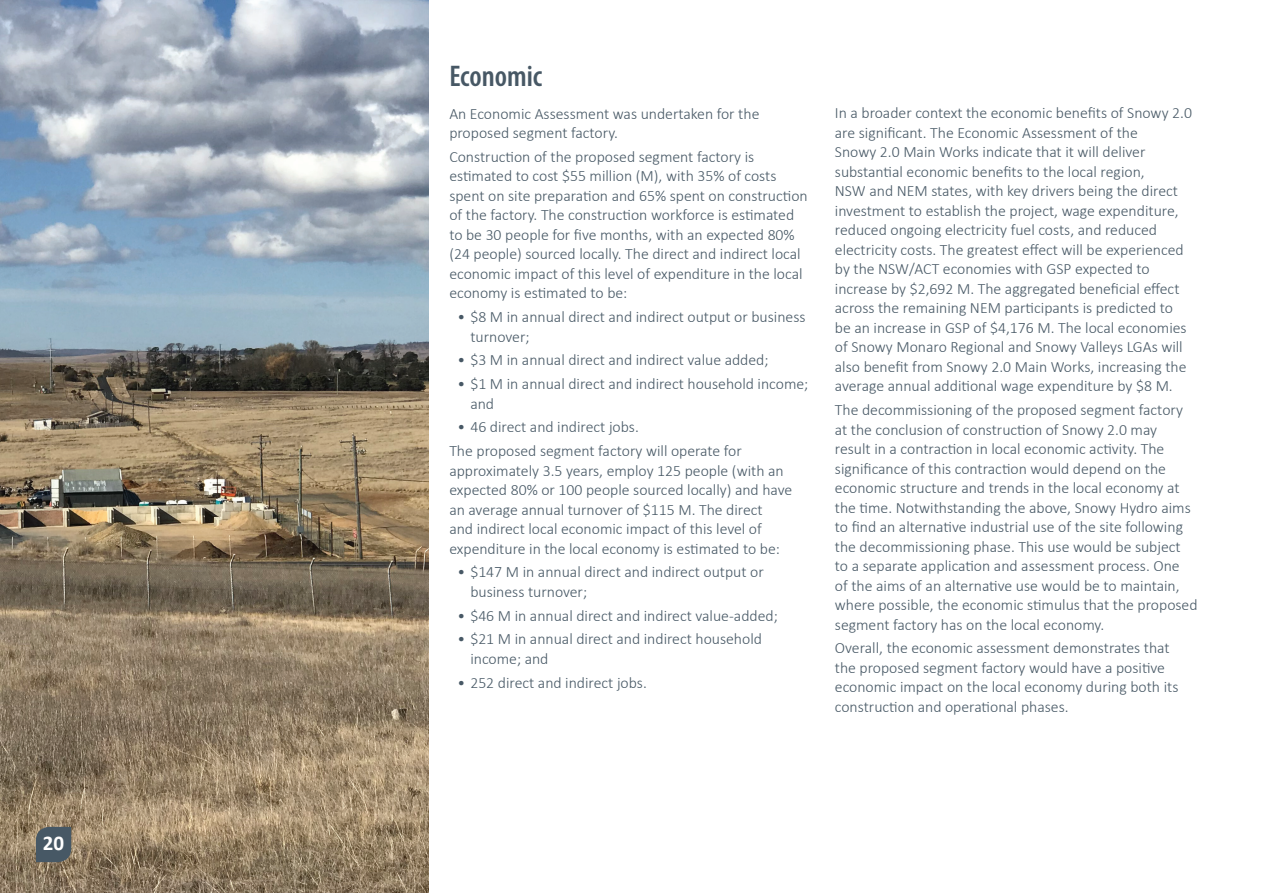
<style>
.page{position:relative;width:1263px;height:893px;background:#fff}
.page>*{position:absolute;margin:0;border:0;box-sizing:border-box;transform-origin:0 0}
.t1{font:600 condensed 30px "Myriad Pro";color:#475865}
.t2{font:700 21px "Calibri";color:#fff}
.t3{font:300 15.75px/19.5px "Calibri";color:#475865}
</style>
<div class="page">
<img style="left:0;top:0;width:428px;height:893px">
<svg style="left:36px;top:827px;width:35px;height:35px"></svg>
<h2 class="t2" style="left:43px;top:828px;width:23px">20</h2>
<h1 class="t1" style="left:449px;top:58px;width:94px">Economic</h1>
<p class="t3" style="left:449px;top:103px;width:312px">An Economic Assessment was undertaken for the proposed segment factory.</p>
<p class="t3" style="left:449px;top:147px;width:360px">Construction of the proposed segment factory is estimated to cost $55 million (M), with 35% of costs spent on site preparation and 65% spent on construction of the factory. The construction workforce is estimated to be 30 people for five months, with an expected 80% (24 people) sourced locally. The direct and indirect local economic impact of this level of expenditure in the local economy is estimated to be:</p>
<p class="t3" style="left:470px;top:307px;width:337px;text-indent:-13px">• $8 M in annual direct and indirect output or business turnover;</p>
<p class="t3" style="left:458px;top:350px;width:312px">• $3 M in annual direct and indirect value added;</p>
<p class="t3" style="left:470px;top:374px;width:340px;text-indent:-13px">• $1 M in annual direct and indirect household income; and</p>
<p class="t3" style="left:449px;top:415px;width:294px;line-height:23.7px;text-indent:8px">• 46 direct and indirect jobs.<br>The proposed segment factory will operate for</p>
<p class="t3" style="left:449px;top:460px;width:344px">approximately 3.5 years, employ 125 people (with an expected 80% or 100 people sourced locally) and have an average annual turnover of $115 M. The direct<br>and indirect local economic impact of this level of expenditure in the local economy is estimated to be:</p>
<p class="t3" style="left:470px;top:562px;width:295px;text-indent:-13px">• $147 M in annual direct and indirect output or business turnover;</p>
<p class="t3" style="left:458px;top:605px;width:322px">• $46 M in annual direct and indirect value-added;</p>
<p class="t3" style="left:470px;top:629px;width:293px;text-indent:-13px">• $21 M in annual direct and indirect household income; and</p>
<p class="t3" style="left:458px;top:672px;width:191px">• 252 direct and indirect jobs.</p>
<p class="t3" style="left:835px;top:103px;width:359px">In a broader context the economic benefits of Snowy 2.0 are significant. The Economic Assessment of the<br>Snowy 2.0 Main Works indicate that it will deliver substantial economic benefits to the local region,<br>NSW and NEM states, with key drivers being the direct investment to establish the project, wage expenditure, reduced ongoing electricity fuel costs, and reduced electricity costs. The greatest effect will be experienced by the NSW/ACT economies with GSP expected to increase by $2,692 M. The aggregated beneficial effect across the remaining NEM participants is predicted to be an increase in GSP of $4,176 M. The local economies of Snowy Monaro Regional and Snowy Valleys LGAs will also benefit from Snowy 2.0 Main Works, increasing the average annual additional wage expenditure by $8 M.</p>
<p class="t3" style="left:835px;top:400px;width:364px">The decommissioning of the proposed segment factory at the conclusion of construction of Snowy 2.0 may<br>result in a contraction in local economic activity. The significance of this contraction would depend on the economic structure and trends in the local economy at the time. Notwithstanding the above, Snowy Hydro aims to find an alternative industrial use of the site following the decommissioning phase. This use would be subject to a separate application and assessment process. One<br>of the aims of an alternative use would be to maintain, where possible, the economic stimulus that the proposed segment factory has on the local economy.</p>
<p class="t3" style="left:835px;top:638px;width:345px">Overall, the economic assessment demonstrates that the proposed segment factory would have a positive economic impact on the local economy during both its construction and operational phases.</p>
</div>
